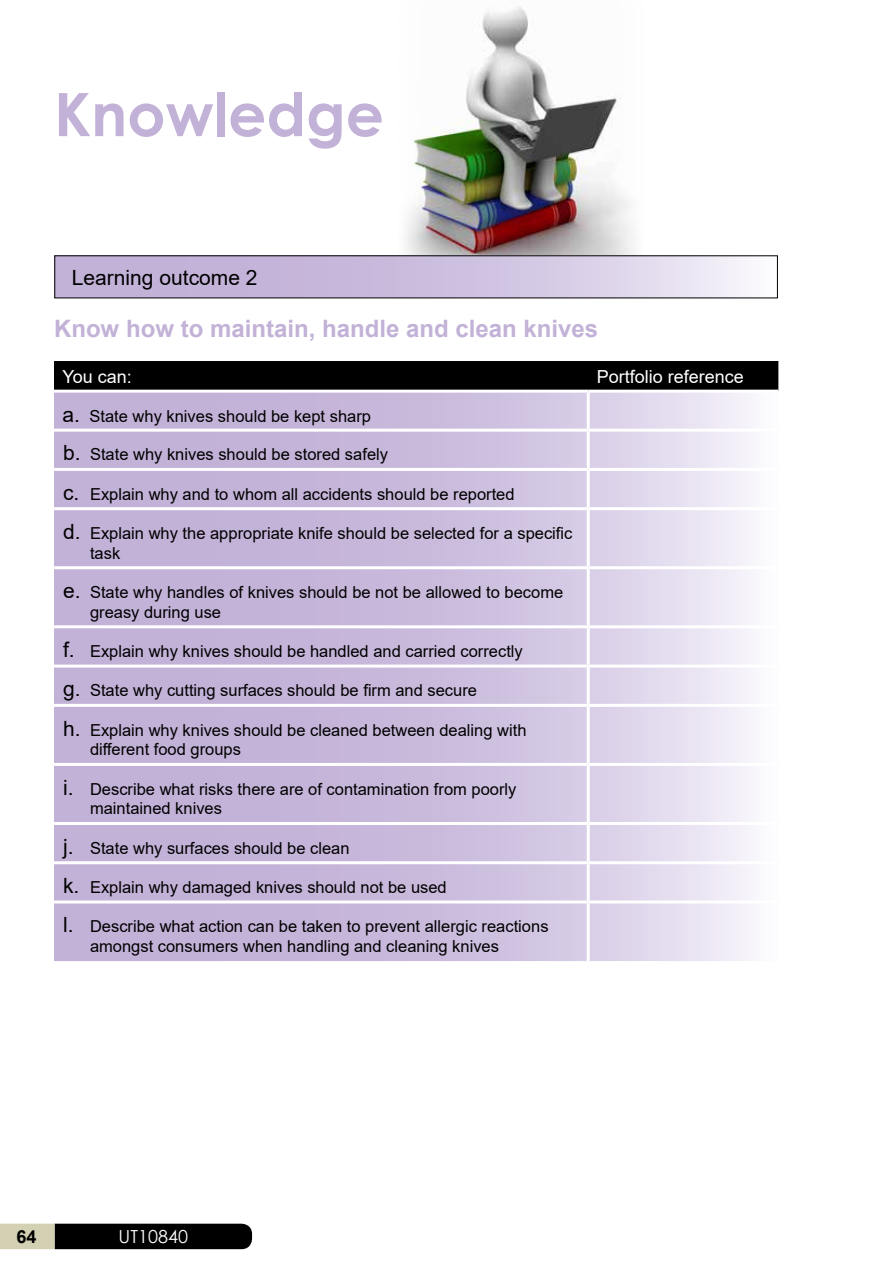
<style>
.page{position:relative;width:893px;height:1263px;background:#fff}
.page>*{position:absolute;margin:0;border:0;box-sizing:border-box;transform-origin:0 0}
.t1{font:700 60px "Century Gothic";color:#c3b2d7}
.t2{font:700 24px "Arial";color:#c3b2d7}
.t3{font:21px "Arial";color:#000}
.t4{font:18px "Arial";color:#fff}
.t5{font:18px "Century Gothic";color:#fff}
.t6{font:700 18px "Arial";color:#000}
.t7{font:16.5px/19.8px "Arial";color:#000}
.s1{font-size:21px}
</style>
<div class="page">
<svg style="left:0;top:1224px;width:252px;height:25px;background:#2f2e28"></svg>
<img style="left:398px;top:7px;width:247px;height:292px">
<div style="left:54px;top:361px;width:724px;height:29px;background:#000"></div>
<svg style="left:54px;top:393px;width:696px;height:568px;background:#cfc1e0"></svg>
<hr style="left:587px;top:393px;width:3px;height:36px;background:#fff">
<hr style="left:588px;top:429px;width:190px;height:3px;background:#fff">
<hr style="left:587px;top:432px;width:3px;height:36px;background:#fff">
<hr style="left:588px;top:468px;width:190px;height:3px;background:#fff">
<hr style="left:587px;top:471px;width:3px;height:36px;background:#fff">
<hr style="left:54px;top:507px;width:534px;height:3px;background:#fff">
<hr style="left:588px;top:507px;width:190px;height:3px;background:#fff">
<hr style="left:587px;top:510px;width:3px;height:56px;background:#fff">
<hr style="left:54px;top:566px;width:534px;height:3px;background:#fff">
<hr style="left:588px;top:566px;width:190px;height:3px;background:#fff">
<hr style="left:587px;top:569px;width:3px;height:56px;background:#fff">
<hr style="left:54px;top:625px;width:534px;height:3px;background:#fff">
<hr style="left:588px;top:625px;width:190px;height:3px;background:#fff">
<hr style="left:587px;top:628px;width:3px;height:36px;background:#fff">
<hr style="left:54px;top:664px;width:534px;height:3px;background:#fff">
<hr style="left:588px;top:664px;width:190px;height:3px;background:#fff">
<hr style="left:587px;top:667px;width:3px;height:37px;background:#fff">
<hr style="left:54px;top:704px;width:534px;height:3px;background:#fff">
<hr style="left:588px;top:704px;width:190px;height:3px;background:#fff">
<hr style="left:587px;top:707px;width:3px;height:56px;background:#fff">
<hr style="left:54px;top:763px;width:534px;height:3px;background:#fff">
<hr style="left:588px;top:763px;width:190px;height:3px;background:#fff">
<hr style="left:587px;top:766px;width:3px;height:56px;background:#fff">
<hr style="left:54px;top:822px;width:534px;height:3px;background:#fff">
<hr style="left:588px;top:822px;width:190px;height:3px;background:#fff">
<hr style="left:587px;top:825px;width:3px;height:36px;background:#fff">
<hr style="left:54px;top:861px;width:534px;height:3px;background:#fff">
<hr style="left:588px;top:861px;width:190px;height:3px;background:#fff">
<hr style="left:587px;top:864px;width:3px;height:36px;background:#fff">
<hr style="left:54px;top:900px;width:534px;height:3px;background:#fff">
<hr style="left:588px;top:900px;width:190px;height:3px;background:#fff">
<hr style="left:587px;top:903px;width:3px;height:58px;background:#fff">
<hr style="left:54px;top:429px;width:534px;height:3px;background:#fff">
<hr style="left:54px;top:468px;width:534px;height:3px;background:#fff">
<svg style="left:57px;top:258px;width:690px;height:38px;background:#cfc2e0"></svg>
<h1 class="t1" style="left:54px;top:69px;width:331px">Knowledge</h1>
<p class="t3" style="left:72px;top:263px;width:187px">Learning outcome 2</p>
<h2 class="t2" style="left:54px;top:312px;width:546px">Know how to maintain, handle and clean knives</h2>
<p class="t4" style="left:63px;top:364px;width:71px">You can:</p>
<p class="t4" style="left:597px;top:364px;width:149px">Portfolio reference</p>
<p class="t7" style="left:63px;top:406px;width:310px"><span class="s1">a.</span> State why knives should be kept sharp</p>
<p class="t7" style="left:63px;top:445px;width:327px"><span class="s1">b.</span> State why knives should be stored safely</p>
<p class="t7" style="left:63px;top:484px;width:453px"><span class="s1">c.</span> Explain why and to whom all accidents should be reported</p>
<p class="t7" style="left:90px;top:523px;width:484px;text-indent:-27px"><span class="s1">d.</span> Explain why the appropriate knife should be selected for a specific task</p>
<p class="t7" style="left:90px;top:582px;width:475px;text-indent:-27px"><span class="s1">e.</span> State why handles of knives should be not be allowed to become greasy during use</p>
<p class="t7" style="left:63px;top:641px;width:461px"><span class="s1">f.</span> Explain why knives should be handled and carried correctly</p>
<p class="t7" style="left:63px;top:680px;width:416px"><span class="s1">g.</span> State why cutting surfaces should be firm and secure</p>
<p class="t7" style="left:90px;top:720px;width:438px;text-indent:-27px"><span class="s1">h.</span> Explain why knives should be cleaned between dealing with different food groups</p>
<p class="t7" style="left:90px;top:779px;width:428px;text-indent:-27px"><span class="s1">i.</span> Describe what risks there are of contamination from poorly maintained knives</p>
<p class="t7" style="left:63px;top:838px;width:288px"><span class="s1">j.</span> State why surfaces should be clean</p>
<p class="t7" style="left:63px;top:877px;width:385px"><span class="s1">k.</span> Explain why damaged knives should not be used</p>
<p class="t7" style="left:90px;top:916px;width:460px;text-indent:-27px"><span class="s1">l.</span> Describe what action can be taken to prevent allergic reactions amongst consumers when handling and cleaning knives</p>
<p class="t6" style="left:17px;top:1224px;width:22px">64</p>
<p class="t5" style="left:119px;top:1223px;width:71px">UT10840</p>
</div>
